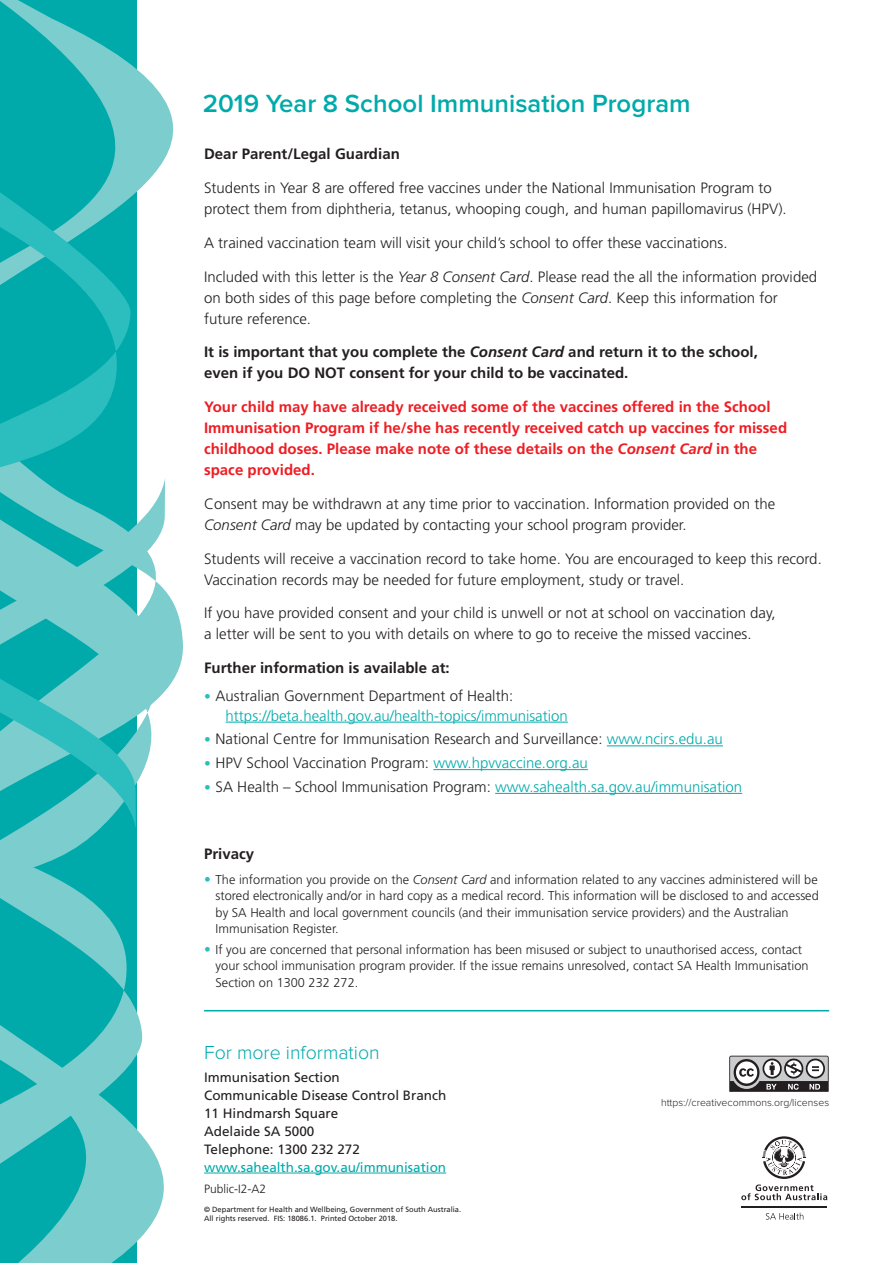
<style>
.page{position:relative;width:893px;height:1263px;background:#fff}
.page>*{position:absolute;margin:0;border:0;box-sizing:border-box;transform-origin:0 0}
.t1{font:600 25.8px "Proxima Nova";color:#0aa}
.t2{font:300 19.5px "Proxima Nova";color:#0aa}
.t3{font:300 15px/21px "Frutiger";color:#231f20}
.t4{font:700 15px/21px "Frutiger";color:#ee1d23}
.t5{font:700 15px/21px "Frutiger";color:#231f20}
.t6{font:300 15px/19.5px "Frutiger";color:#0aa}
.t7{font:13.5px/18px "Frutiger";color:#231f20}
.t8{font:13.5px "Frutiger";color:#0aa}
.t9{font:300 12.75px/16.5px "Frutiger";color:#231f20}
.t10{font:300 12px "Frutiger";color:#231f20}
.t11{font:300 10.5px "Proxima Nova";color:#231f20}
.t12{font:7.5px/9px "Frutiger";color:#231f20}
.s1{font-style:italic}
.s2{font-size:13.5px;color:#2cbebe}
.s3{color:#231f20}
.s4{color:#0aa}
</style>
<div class="page">
<svg style="left:0;top:803px;width:137px;height:42px;background:#4abfbf"></svg>
<svg style="left:0;top:478px;width:183px;height:325px"></svg>
<svg style="left:0;top:0;width:174px;height:179px;background:#42bebe"></svg>
<svg style="left:0;top:845px;width:137px;height:166px;background:#2ab6b6"></svg>
<svg style="left:0;top:1011px;width:164px;height:252px;background:#5dc5c6"></svg>
<svg style="left:0;top:668px;width:136px;height:161px;background:#44bfbf"></svg>
<svg style="left:0;top:179px;width:165px;height:477px;background:#49c1c1"></svg>
<hr style="left:226px;top:722px;width:342px;height:1px;background:#0aa">
<hr style="left:607px;top:745px;width:116px;height:1px;background:#0aa">
<hr style="left:433px;top:769px;width:155px;height:1px;background:#0aa">
<hr style="left:495px;top:793px;width:247px;height:1px;background:#0aa">
<hr style="left:204px;top:1173px;width:242px;height:1px;background:#0aa">
<svg style="left:766px;top:1213px;width:37px;height:7px"></svg>
<hr style="left:741px;top:1206px;width:86px;height:2px;background:#231f20">
<svg style="left:741px;top:1136px;width:86px;height:64px"></svg>
<hr style="left:204px;top:1010px;width:625px;height:1px;background:#0aa">
<svg style="left:729px;top:1056px;width:100px;height:36px"></svg>
<h1 class="t1" style="left:203px;top:88px;width:489px">2019 Year 8 School Immunisation Program</h1>
<p class="t5" style="left:204px;top:144px;width:197px">Dear Parent/Legal Guardian</p>
<p class="t3" style="left:204px;top:178px;width:584px">Students in Year 8 are offered free vaccines under the National Immunisation Program to protect them from diphtheria, tetanus, whooping cough, and human papillomavirus (HPV).</p>
<p class="t3" style="left:204px;top:232px;width:525px">A trained vaccination team will visit your child’s school to offer these vaccinations.</p>
<p class="t3" style="left:204px;top:266px;width:615px">Included with this letter is the <span class="s1">Year 8 Consent Card</span>. Please read the all the information provided on both sides of this page before completing the <span class="s1">Consent Card</span>. Keep this information for future reference.</p>
<p class="t5" style="left:204px;top:342px;width:555px">It is important that you complete the <span class="s1">Consent Card</span> and return it to the school, even if you DO NOT consent for your child to be vaccinated.</p>
<p class="t4" style="left:204px;top:396px;width:584px">Your child may have already received some of the vaccines offered in the School Immunisation Program if he/she has recently received catch up vaccines for missed childhood doses. Please make note of these details on the <span class="s1">Consent Card</span> in the space provided.</p>
<p class="t3" style="left:204px;top:493px;width:573px">Consent may be withdrawn at any time prior to vaccination. Information provided on the<br><span class="s1">Consent Card</span> may be updated by contacting your school program provider.</p>
<p class="t3" style="left:204px;top:548px;width:619px">Students will receive a vaccination record to take home. You are encouraged to keep this record.<br>Vaccination records may be needed for future employment, study or travel.</p>
<p class="t3" style="left:204px;top:603px;width:573px">If you have provided consent and your child is unwell or not at school on vaccination day, a letter will be sent to you with details on where to go to receive the missed vaccines.</p>
<p class="t5" style="left:204px;top:657px;width:247px">Further information is available at:</p>
<p class="t6" style="left:226px;top:686px;width:344px;text-indent:-22px"><span class="s2">•</span> <span class="s3">Australian Government Department of Health: </span>https://beta.health.gov.au/health-topics/immunisation</p>
<p class="t3" style="left:204px;top:729px;width:520px"><span class="s2">•</span> National Centre for Immunisation Research and Surveillance: <span class="s4">www.ncirs.edu.au</span></p>
<p class="t3" style="left:204px;top:753px;width:385px"><span class="s2">•</span> HPV School Vaccination Program: <span class="s4">www.hpvvaccine.org.au</span></p>
<p class="t3" style="left:204px;top:776px;width:539px"><span class="s2">•</span> SA Health – School Immunisation Program: <span class="s4">www.sahealth.sa.gov.au/immunisation</span></p>
<p class="t5" style="left:204px;top:843px;width:52px">Privacy</p>
<p class="t9" style="left:216px;top:871px;width:605px;text-indent:-11px"><span class="s2">•</span> The information you provide on the <span class="s1">Consent Card</span> and information related to any vaccines administered will be stored electronically and/or in hard copy as a medical record. This information will be disclosed to and accessed by SA Health and local government councils (and their immunisation service providers) and the Australian Immunisation Register.</p>
<p class="t9" style="left:216px;top:941px;width:594px;text-indent:-11px"><span class="s2">•</span> If you are concerned that personal information has been misused or subject to unauthorised access, contact your school immunisation program provider. If the issue remains unresolved, contact SA Health Immunisation<br>Section on 1300 232 272.</p>
<h2 class="t2" style="left:204px;top:1044px;width:177px">For more information</h2>
<p class="t7" style="left:204px;top:1068px;width:244px">Immunisation Section<br>Communicable Disease Control Branch<br>11 Hindmarsh Square<br>Adelaide SA 5000<br>Telephone: 1300 232 272</p>
<p class="t8" style="left:204px;top:1159px;width:244px">www.sahealth.sa.gov.au/immunisation</p>
<p class="t10" style="left:204px;top:1182px;width:64px">Public-I2-A2</p>
<p class="t12" style="left:204px;top:1205px;width:259px">© Department for Health and Wellbeing, Government of South Australia.<br>All rights reserved. FIS: 18086.1. Printed October 2018.</p>
<p class="t11" style="left:661px;top:1098px;width:170px">https://creativecommons.org/licenses</p>
</div>
